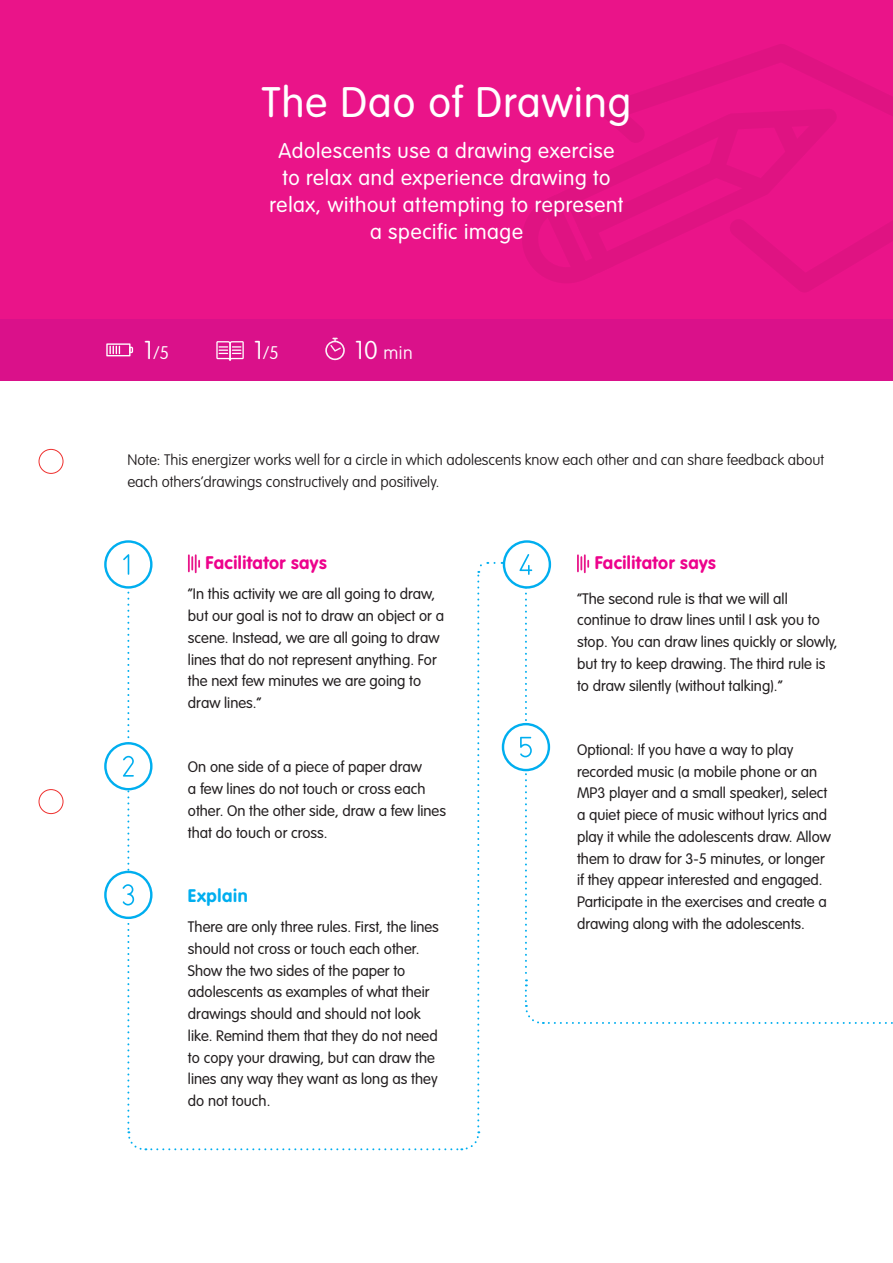
<style>
.page{position:relative;width:893px;height:1263px;background:#fff}
.page>*{position:absolute;margin:0;border:0;box-sizing:border-box;transform-origin:0 0}
.t1{font:300 42px "VAG Rounded Std";letter-spacing:.03em;color:#fff}
.t2{font:300 21px/27px "VAG Rounded Std";letter-spacing:.03em;color:#fff;text-align:center}
.Subheading{font:700 18px "VAG Rounded Std";letter-spacing:.025em;color:#ed028c}
.t3{font:100 18px "VAG Rounded Std";color:#fff}
.Subheading-2{font:700 18px "VAG Rounded Std";letter-spacing:.035em;color:#00aeef}
.Heading{font:300 15px/21.8px "VAG Rounded Std";color:#231f20}
.t4{font:100 15px/21.8px "VAG Rounded Std";color:#231f20}
.s1{font-size:25.5px}
</style>
<div class="page">
<div style="left:0;top:0;width:893px;height:319px;background:#ea1489"></div>
<div style="left:0;top:319px;width:893px;height:62px;background:#da118a"></div>
<svg style="left:522px;top:175px;width:79px;height:108px"></svg>
<svg style="left:601px;top:44px;width:292px;height:248px"></svg>
<svg style="left:216px;top:341px;width:28px;height:20px"></svg>
<svg style="left:106px;top:343px;width:27px;height:13px"></svg>
<svg style="left:325px;top:338px;width:20px;height:22px"></svg>
<svg style="left:105px;top:743px;width:46px;height:46px"></svg>
<div style="left:104px;top:742px;width:49px;height:48px;border:2px solid #00aeef;border-radius:50%"></div>
<svg style="left:105px;top:872px;width:46px;height:46px"></svg>
<div style="left:104px;top:871px;width:49px;height:48px;border:2px solid #00aeef;border-radius:50%"></div>
<svg style="left:504px;top:541px;width:46px;height:46px"></svg>
<div style="left:503px;top:540px;width:48px;height:49px;border:2px solid #00aeef;border-radius:50%"></div>
<div style="left:502px;top:723px;width:48px;height:48px;border:2px solid #00aeef;border-radius:50%"></div>
<svg style="left:105px;top:541px;width:46px;height:46px"></svg>
<div style="left:104px;top:540px;width:49px;height:49px;border:2px solid #00aeef;border-radius:50%"></div>
<svg style="left:123px;top:554px;width:365px;height:597px"></svg>
<svg style="left:519px;top:554px;width:374px;height:470px"></svg>
<div style="left:39px;top:449px;width:24px;height:24px;border:1px solid #ee302e;border-radius:50%"></div>
<div style="left:39px;top:789px;width:24px;height:25px;border:1px solid #ee302e;border-radius:50%"></div>
<p class="t1" style="left:262px;top:78px;width:371px">The Dao of Drawing</p>
<p class="t2" style="left:270px;top:138px;width:355px">Adolescents use a drawing exercise to relax and experience drawing to relax, without attempting to represent a specific image</p>
<p class="t3" style="left:144px;top:342px;width:27px"><span class="s1">1</span>/5</p>
<p class="t3" style="left:254px;top:342px;width:27px"><span class="s1">1</span>/5</p>
<p class="t3" style="left:355px;top:342px;width:59px"><span class="s1">10</span> min</p>
<p class="t4" style="left:127px;top:449px;width:698px">Note: This energizer works well for a circle in which adolescents know each other and can share feedback about each others’drawings constructively and positively.</p>
<p class="Subheading" style="left:206px;top:552px;width:123px">Facilitator says</p>
<p class="Heading" style="left:188px;top:584px;width:258px">“In this activity we are all going to draw, but our goal is not to draw an object or a scene. Instead, we are all going to draw lines that do not represent anything. For the next few minutes we are going to draw lines.”</p>
<p class="Heading" style="left:188px;top:757px;width:260px">On one side of a piece of paper draw<br>a few lines do not touch or cross each other. On the other side, draw a few lines that do touch or cross.</p>
<p class="Subheading-2" style="left:188px;top:885px;width:61px">Explain</p>
<p class="Heading" style="left:188px;top:916px;width:253px">There are only three rules. First, the lines should not cross or touch each other.<br>Show the two sides of the paper to adolescents as examples of what their drawings should and should not look like. Remind them that they do not need to copy your drawing, but can draw the lines any way they want as long as they do not touch.</p>
<p class="Subheading" style="left:595px;top:552px;width:123px">Facilitator says</p>
<p class="Heading" style="left:577px;top:588px;width:262px">“The second rule is that we will all continue to draw lines until I ask you to stop. You can draw lines quickly or slowly, but try to keep drawing. The third rule is to draw silently (without talking).”</p>
<p class="Heading" style="left:577px;top:739px;width:255px">Optional: If you have a way to play recorded music (a mobile phone or an MP3 player and a small speaker), select a quiet piece of music without lyrics and play it while the adolescents draw. Allow them to draw for 3-5 minutes, or longer if they appear interested and engaged.<br>Participate in the exercises and create a drawing along with the adolescents.</p>
</div>
